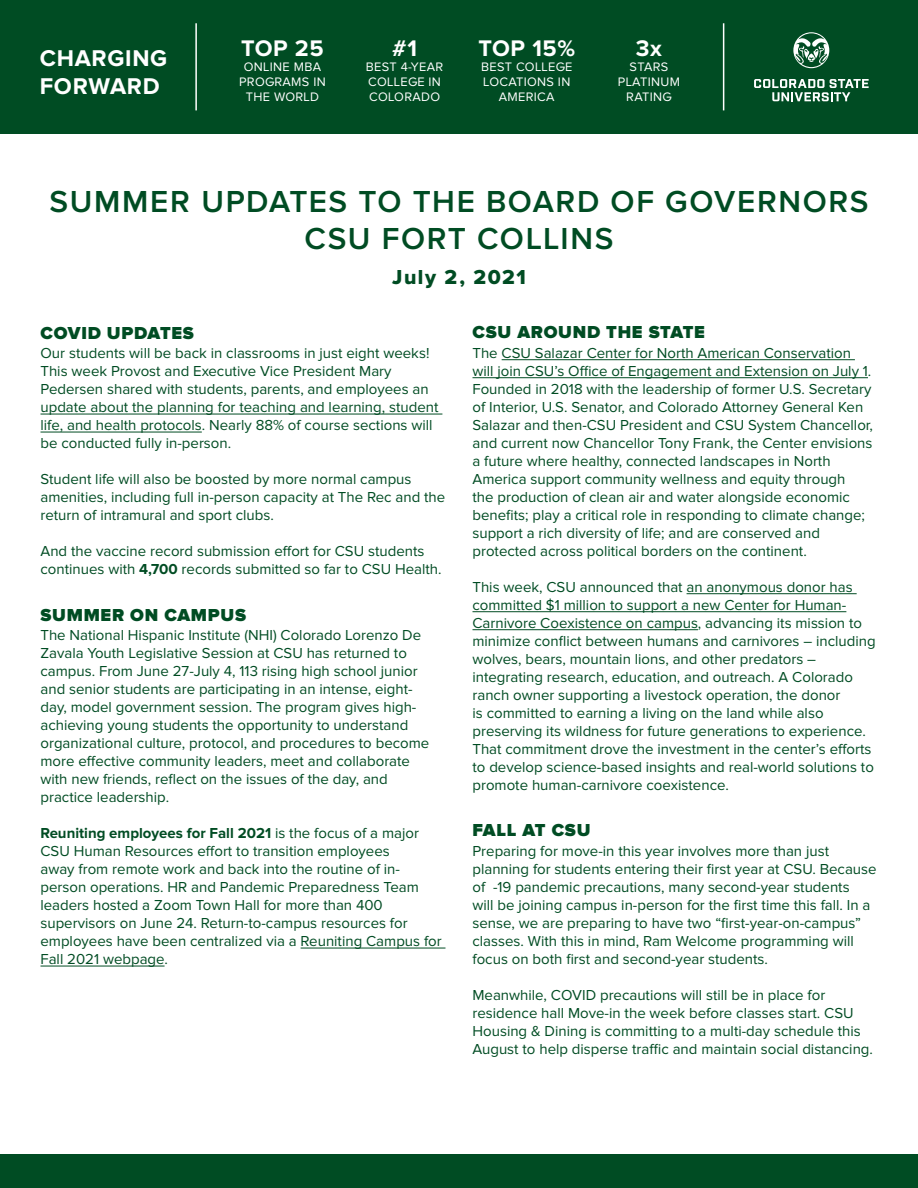
<style>
.page{position:relative;width:918px;height:1188px;background:#fff}
.page>*{position:absolute;margin:0;border:0;box-sizing:border-box;transform-origin:0 0}
.head_1{font:600 31.5px "Proxima Nova";letter-spacing:.05em;color:#004c23}
.t1{font:700 23.7px/27.8px "Proxima Nova";letter-spacing:.03em;color:#fff}
.t2{font:700 23.4px "Proxima Nova";letter-spacing:.025em;color:#fff}
.date{font:21px "Proxima Nova Extrabld";letter-spacing:.07em;color:#004c23}
.head_2{font:900 18px "Proxima Nova";letter-spacing:.04em;color:#004c23}
.body{font:15px/18px "Proxima Nova";color:#004c23}
.t3{font:12.75px/15px "Proxima Nova A";letter-spacing:.025em;color:#fff;text-align:center}
.s1{font-weight:700}
</style>
<div class="page">
<div style="left:0;top:0;width:918px;height:134px;background:#004c23"></div>
<svg style="left:754px;top:79px;width:115px;height:22px"></svg>
<svg style="left:793px;top:32px;width:36px;height:36px"></svg>
<hr style="left:195px;top:23px;width:2px;height:87px;background:#fff">
<hr style="left:723px;top:23px;width:1px;height:87px;background:#fff">
<div style="left:0;top:1154px;width:918px;height:34px;background:#004c23"></div>
<hr style="left:40px;top:414px;width:402px;height:1px;background:#004c23">
<hr style="left:40px;top:432px;width:162px;height:1px;background:#004c23">
<hr style="left:301px;top:948px;width:144px;height:1px;background:#004c23">
<hr style="left:40px;top:966px;width:125px;height:1px;background:#004c23">
<hr style="left:502px;top:359px;width:353px;height:1px;background:#004c23">
<hr style="left:472px;top:377px;width:396px;height:1px;background:#004c23">
<hr style="left:687px;top:593px;width:170px;height:1px;background:#004c23">
<hr style="left:472px;top:611px;width:374px;height:1px;background:#004c23">
<hr style="left:472px;top:629px;width:226px;height:1px;background:#004c23">
<h2 class="t1" style="left:40px;top:45px;width:129px">CHARGING<br>FORWARD</h2>
<h3 class="t2" style="left:241px;top:35px;width:84px">TOP 25</h3>
<p class="t3" style="left:239px;top:59px;width:88px">ONLINE MBA<br>PROGRAMS IN<br>THE WORLD</p>
<h3 class="t2" style="left:392px;top:35px;width:27px">#1</h3>
<p class="t3" style="left:366px;top:59px;width:79px;text-align:left">BEST 4-YEAR<br>COLLEGE IN<br>COLORADO</p>
<h3 class="t2" style="left:479px;top:35px;width:98px">TOP 15%</h3>
<p class="t3" style="left:481px;top:59px;width:93px">BEST COLLEGE<br>LOCATIONS IN<br>AMERICA</p>
<h3 class="t2" style="left:636px;top:35px;width:28px">3x</h3>
<p class="t3" style="left:618px;top:59px;width:64px">STARS<br>PLATINUM<br>RATING</p>
<p class="head_1" style="left:50px;top:183px;width:820px">SUMMER UPDATES TO THE BOARD OF GOVERNORS</p>
<p class="head_1" style="left:305px;top:221px;width:310px">CSU FORT COLLINS</p>
<p class="date" style="left:392px;top:265px;width:135px">July 2, 2021</p>
<p class="head_2" style="left:40px;top:322px;width:155px">COVID UPDATES</p>
<p class="body" style="left:40px;top:344px;width:400px">Our students will be back in classrooms in just eight weeks!<br>This week Provost and Executive Vice President Mary Pedersen shared with students, parents, and employees an update about the planning for teaching and learning, student life, and health protocols. Nearly 88% of course sections will be conducted fully in-person.</p>
<p class="body" style="left:40px;top:470px;width:406px">Student life will also be boosted by more normal campus amenities, including full in-person capacity at The Rec and the return of intramural and sport clubs.</p>
<p class="body" style="left:40px;top:542px;width:403px">And the vaccine record submission effort for CSU students continues with <span class="s1">4,700</span> records submitted so far to CSU Health.</p>
<p class="head_2" style="left:40px;top:604px;width:207px">SUMMER ON CAMPUS</p>
<p class="body" style="left:40px;top:626px;width:390px">The National Hispanic Institute (NHI) Colorado Lorenzo De Zavala Youth Legislative Session at CSU has returned to campus. From June 27-July 4, 113 rising high school junior and senior students are participating in an intense, eight&shy;day, model government session. The program gives high&shy;achieving young students the opportunity to understand organizational culture, protocol, and procedures to become more effective community leaders, meet and collaborate with new friends, reflect on the issues of the day, and practice leadership.</p>
<p class="body" style="left:40px;top:824px;width:403px"><span class="s1">Reuniting employees for Fall 2021</span> is the focus of a major CSU Human Resources effort to transition employees<br>away from remote work and back into the routine of in&shy;person operations. HR and Pandemic Preparedness Team leaders hosted a Zoom Town Hall for more than 400 supervisors on June 24. Return-to-campus resources for employees have been centralized via a Reuniting Campus for Fall 2021 webpage.</p>
<p class="head_2" style="left:472px;top:322px;width:234px">CSU AROUND THE STATE</p>
<p class="body" style="left:472px;top:344px;width:402px">The CSU Salazar Center for North American Conservation will join CSU’s Office of Engagement and Extension on July 1.<br>Founded in 2018 with the leadership of former U.S. Secretary of Interior, U.S. Senator, and Colorado Attorney General Ken Salazar and then-CSU President and CSU System Chancellor, and current now Chancellor Tony Frank, the Center envisions a future where healthy, connected landscapes in North America support community wellness and equity through<br>the production of clean air and water alongside economic benefits; play a critical role in responding to climate change; support a rich diversity of life; and are conserved and protected across political borders on the continent.</p>
<p class="body" style="left:472px;top:578px;width:405px">This week, CSU announced that an anonymous donor has committed $1 million to support a new Center for Human-Carnivore Coexistence on campus, advancing its mission to minimize conflict between humans and carnivores – including wolves, bears, mountain lions, and other predators – integrating research, education, and outreach. A Colorado ranch owner supporting a livestock operation, the donor<br>is committed to earning a living on the land while also preserving its wildness for future generations to experience.<br>That commitment drove the investment in the center’s efforts to develop science-based insights and real-world solutions to promote human-carnivore coexistence.</p>
<p class="head_2" style="left:472px;top:820px;width:120px">FALL AT CSU</p>
<p class="body" style="left:472px;top:842px;width:406px">Preparing for move-in this year involves more than just planning for students entering their first year at CSU. Because of -19 pandemic precautions, many second-year students<br>will be joining campus in-person for the first time this fall. In a sense, we are preparing to have two “first-year-on-campus” classes. With this in mind, Ram Welcome programming will focus on both first and second-year students.</p>
<p class="body" style="left:472px;top:986px;width:402px">Meanwhile, COVID precautions will still be in place for residence hall Move-in the week before classes start. CSU Housing &amp; Dining is committing to a multi-day schedule this August to help disperse traffic and maintain social distancing.</p>
</div>
